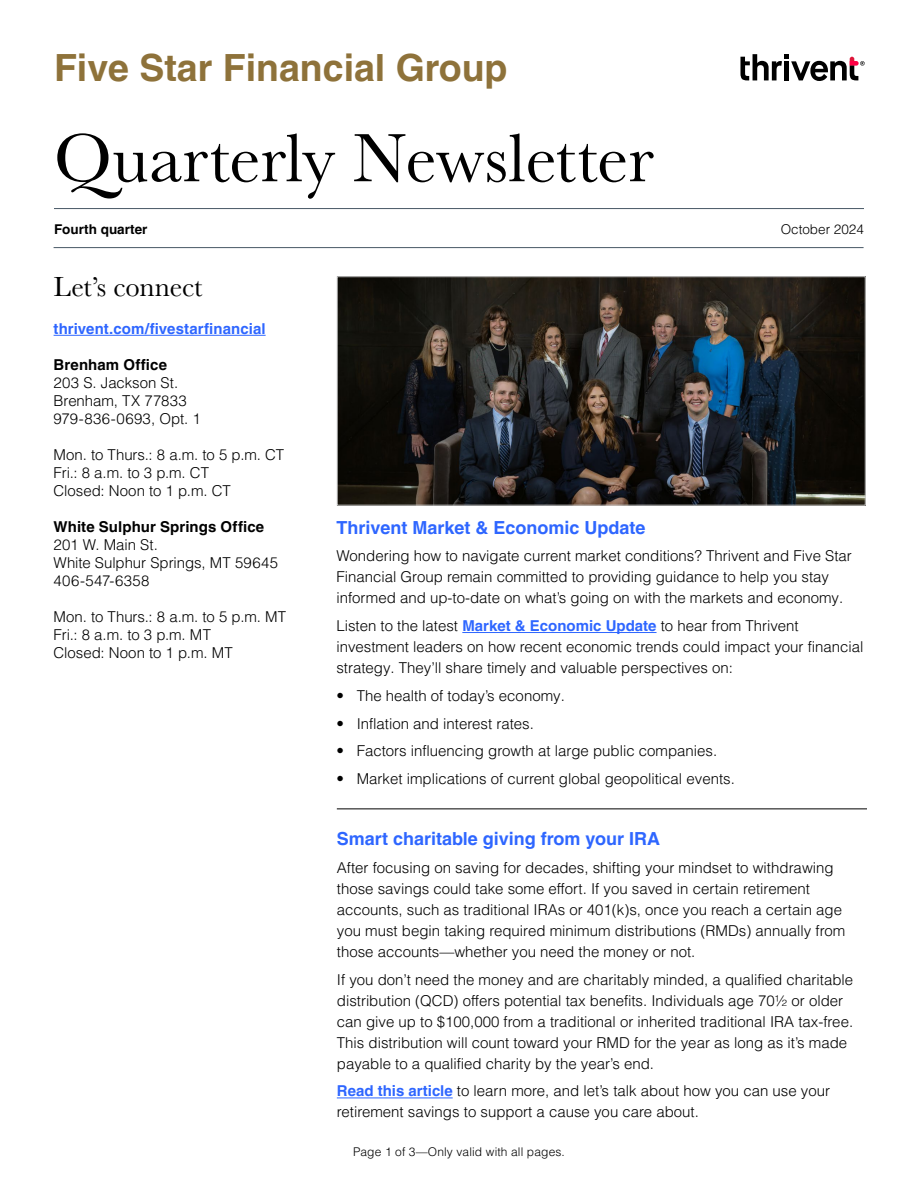
<style>
.page{position:relative;width:918px;height:1188px;background:#fff}
.page>*{position:absolute;margin:0;border:0;box-sizing:border-box;transform-origin:0 0}
.t1{font:70.5px "Baskerville URW";color:#000}
.t2{font:700 37.5px "Helvetica LT Pro";color:#8e723a}
.t3{font:28.5px "Baskerville URW";letter-spacing:-.005em;color:#000}
.t4{font:700 18px "Helvetica LT Pro";color:#2e66ff}
.t5{font:300 15px/21px "Helvetica LT Pro";color:#000}
.t6{font:700 15px "Helvetica LT Pro";letter-spacing:.01em;color:#000}
.t7{font:700 15px "Helvetica LT Pro";letter-spacing:.005em;color:#2e66ff}
.t8{font:700 13.5px "Helvetica LT Pro";color:#000}
.t9{font:300 13.5px "Helvetica LT Pro";color:#000}
.t10{font:300 12px "Helvetica LT Pro";letter-spacing:.01em;color:#000}
.s1{font-weight:700;color:#2e66ff}
</style>
<div class="page">
<hr style="left:462px;top:632px;width:195px;height:1px;background:#2e66ff">
<hr style="left:54px;top:208px;width:810px;height:1px;background:#485865">
<hr style="left:54px;top:247px;width:810px;height:1px;background:#485865">
<svg style="left:740px;top:54px;width:125px;height:27px"></svg>
<hr style="left:54px;top:335px;width:212px;height:1px;background:#2e66ff">
<img style="left:339px;top:278px;width:525px;height:226px">
<div style="left:337px;top:276px;width:529px;height:230px;border:1px solid #ccc"></div>
<hr style="left:337px;top:1098px;width:116px;height:1px;background:#2e66ff">
<hr style="left:337px;top:808px;width:530px;height:1px;background:#000">
<h2 class="t2" style="left:54px;top:45px;width:455px">Five Star Financial Group</h2>
<h1 class="t1" style="left:54px;top:110px;width:601px">Quarterly Newsletter</h1>
<p class="t8" style="left:54px;top:221px;width:95px">Fourth quarter</p>
<p class="t9" style="left:781px;top:221px;width:85px">October 2024</p>
<h3 class="t3" style="left:54px;top:267px;width:151px">Let’s connect</h3>
<p class="t7" style="left:54px;top:319px;width:214px">thrivent.com/fivestarfinancial</p>
<p class="t6" style="left:54px;top:355px;width:115px">Brenham Office</p>
<p class="t5" style="left:54px;top:373px;width:149px;line-height:18px">203 S. Jackson St.<br>Brenham, TX 77833<br>979-836-0693, Opt. 1</p>
<p class="t5" style="left:54px;top:445px;width:232px;line-height:18px">Mon. to Thurs.: 8 a.m. to 5 p.m. CT<br>Fri.: 8 a.m. to 3 p.m. CT<br>Closed: Noon to 1 p.m. CT</p>
<p class="t6" style="left:54px;top:517px;width:212px">White Sulphur Springs Office</p>
<p class="t5" style="left:54px;top:535px;width:226px;line-height:18px">201 W. Main St.<br>White Sulphur Springs, MT 59645<br>406-547-6358</p>
<p class="t5" style="left:54px;top:607px;width:234px;line-height:18px">Mon. to Thurs.: 8 a.m. to 5 p.m. MT<br>Fri.: 8 a.m. to 3 p.m. MT<br>Closed: Noon to 1 p.m. MT</p>
<p class="t4" style="left:336px;top:516px;width:311px">Thrivent Market &amp; Economic Update</p>
<p class="t5" style="left:336px;top:545px;width:517px">Wondering how to navigate current market conditions? Thrivent and Five Star<br>Financial Group remain committed to providing guidance to help you stay informed and up-to-date on what’s going on with the markets and economy.</p>
<p class="t5" style="left:336px;top:615px;width:529px">Listen to the latest <span class="s1">Market &amp; Economic Update</span> to hear from Thrivent investment leaders on how recent economic trends could impact your financial strategy. They’ll share timely and valuable perspectives on:</p>
<p class="t5" style="left:336px;top:685px;width:230px">• The health of today’s economy.</p>
<p class="t5" style="left:336px;top:713px;width:199px">• Inflation and interest rates.</p>
<p class="t5" style="left:336px;top:740px;width:382px">• Factors influencing growth at large public companies.</p>
<p class="t5" style="left:336px;top:768px;width:400px">• Market implications of current global geopolitical events.</p>
<p class="t4" style="left:337px;top:828px;width:325px">Smart charitable giving from your IRA</p>
<p class="t5" style="left:337px;top:857px;width:510px">After focusing on saving for decades, shifting your mindset to withdrawing those savings could take some effort. If you saved in certain retirement accounts, such as traditional IRAs or 401(k)s, once you reach a certain age you must begin taking required minimum distributions (RMDs) annually from those accounts—whether you need the money or not.</p>
<p class="t5" style="left:337px;top:969px;width:518px">If you don’t need the money and are charitably minded, a qualified charitable distribution (QCD) offers potential tax benefits. Individuals age 70½ or older can give up to $100,000 from a traditional or inherited traditional IRA tax-free.<br>This distribution will count toward your RMD for the year as long as it’s made payable to a qualified charity by the year’s end.</p>
<p class="t5" style="left:337px;top:1080px;width:495px"><span class="s1">Read this article</span> to learn more, and let’s talk about how you can use your retirement savings to support a cause you care about.</p>
<p class="t10" style="left:353px;top:1144px;width:213px">Page 1 of 3—Only valid with all pages.</p>
</div>
